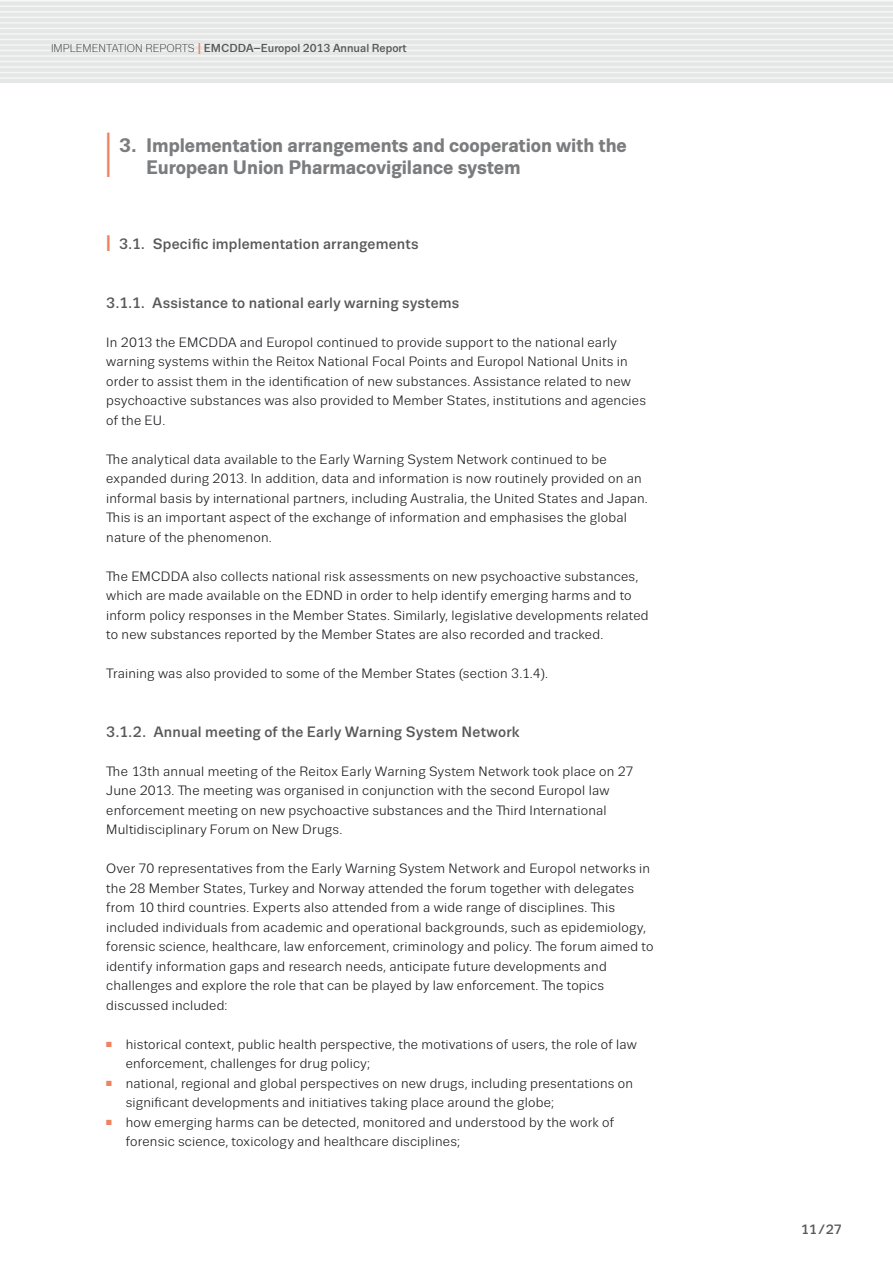
<style>
.page{position:relative;width:893px;height:1263px;background:#fff}
.page>*{position:absolute;margin:0;border:0;box-sizing:border-box;transform-origin:0 0}
.t1{font:700 63.3px "Trivia Sans";color:#ee8360;scale:.23 1}
.t2{font:700 19.5px/22.5px "Trivia Sans";letter-spacing:-.005em;color:#7b7c7e}
.t3{font:500 15px "Trivia Sans";letter-spacing:.01em;color:#58585a}
.t4{font:13.5px/19.5px "Trivia Sans";letter-spacing:.015em;color:#1a171c}
.t5{font:500 13.5px "Trivia Sans";color:#58585a}
.t6{font:500 11.55px "Trivia Sans";color:#58585a}
.s1{font-weight:300;font-size:11.25px;color:#1a171c}
.s2{font-size:15.6px;color:#ee8360}
.s3{font-weight:700;font-size:22.5px;color:#ee8360}
.s4{color:#ee8360}
</style>
<div class="page">
<div style="left:0;top:0;width:893px;height:83px;background:#e5e6e6"></div>
<hr style="left:0;top:0;width:893px;height:2px;background:#f6f6f6">
<hr style="left:0;top:6px;width:893px;height:1px;background:#f6f6f6">
<hr style="left:0;top:11px;width:893px;height:2px;background:#f6f6f6">
<hr style="left:0;top:17px;width:893px;height:1px;background:#f6f6f6">
<hr style="left:0;top:22px;width:893px;height:2px;background:#f6f6f6">
<hr style="left:0;top:28px;width:893px;height:1px;background:#f6f6f6">
<hr style="left:0;top:33px;width:893px;height:2px;background:#f6f6f6">
<hr style="left:0;top:39px;width:893px;height:1px;background:#f6f6f6">
<hr style="left:0;top:44px;width:893px;height:2px;background:#f6f6f6">
<hr style="left:0;top:50px;width:893px;height:1px;background:#f6f6f6">
<hr style="left:0;top:55px;width:893px;height:2px;background:#f6f6f6">
<hr style="left:0;top:61px;width:893px;height:1px;background:#f6f6f6">
<hr style="left:0;top:66px;width:893px;height:2px;background:#f6f6f6">
<hr style="left:0;top:72px;width:893px;height:1px;background:#f6f6f6">
<hr style="left:0;top:77px;width:893px;height:2px;background:#f6f6f6">
<p class="t6" style="left:51px;top:42px;width:357px"><span class="s1">IMPLEMENTATION REPORTS</span> <span class="s2">I</span> EMCDDA–Europol 2013 Annual Report</p>
<h1 class="t1" style="left:106px;top:121px;width:21px">I</h1>
<h2 class="t2" style="left:146px;top:134px;width:482px;text-indent:-27px">3. Implementation arrangements and cooperation with the<br>European Union Pharmacovigilance system</h2>
<p class="t3" style="left:106px;top:236px;width:314px"><span class="s3">I</span> 3.1. Specific implementation arrangements</p>
<p class="t3" style="left:106px;top:294px;width:354px">3.1.1. Assistance to national early warning systems</p>
<p class="t4" style="left:106px;top:332px;width:541px">In 2013 the EMCDDA and Europol continued to provide support to the national early warning systems within the Reitox National Focal Points and Europol National Units in order to assist them in the identification of new substances. Assistance related to new psychoactive substances was also provided to Member States, institutions and agencies of the EU.</p>
<p class="t4" style="left:106px;top:449px;width:543px">The analytical data available to the Early Warning System Network continued to be expanded during 2013. In addition, data and information is now routinely provided on an informal basis by international partners, including Australia, the United States and Japan.<br>This is an important aspect of the exchange of information and emphasises the global nature of the phenomenon.</p>
<p class="t4" style="left:106px;top:566px;width:544px">The EMCDDA also collects national risk assessments on new psychoactive substances, which are made available on the EDND in order to help identify emerging harms and to inform policy responses in the Member States. Similarly, legislative developments related to new substances reported by the Member States are also recorded and tracked.</p>
<p class="t4" style="left:106px;top:664px;width:443px">Training was also provided to some of the Member States (section 3.1.4).</p>
<p class="t3" style="left:106px;top:723px;width:415px">3.1.2. Annual meeting of the Early Warning System Network</p>
<p class="t4" style="left:106px;top:761px;width:529px">The 13th annual meeting of the Reitox Early Warning System Network took place on 27<br>June 2013. The meeting was organised in conjunction with the second Europol law enforcement meeting on new psychoactive substances and the Third International Multidisciplinary Forum on New Drugs.</p>
<p class="t4" style="left:106px;top:859px;width:549px">Over 70 representatives from the Early Warning System Network and Europol networks in the 28 Member States, Turkey and Norway attended the forum together with delegates from 10 third countries. Experts also attended from a wide range of disciplines. This included individuals from academic and operational backgrounds, such as epidemiology, forensic science, healthcare, law enforcement, criminology and policy. The forum aimed to identify information gaps and research needs, anticipate future developments and challenges and explore the role that can be played by law enforcement. The topics discussed included:</p>
<p class="t4" style="left:126px;top:1034px;width:513px;text-indent:-19px"><span class="s4">■</span> historical context, public health perspective, the motivations of users, the role of law enforcement, challenges for drug policy;</p>
<p class="t4" style="left:126px;top:1073px;width:509px;text-indent:-19px"><span class="s4">■</span> national, regional and global perspectives on new drugs, including presentations on significant developments and initiatives taking place around the globe;</p>
<p class="t4" style="left:126px;top:1112px;width:490px;text-indent:-19px"><span class="s4">■</span> how emerging harms can be detected, monitored and understood by the work of forensic science, toxicology and healthcare disciplines;</p>
<p class="t5" style="left:801px;top:1222px;width:43px">11/27</p>
</div>
